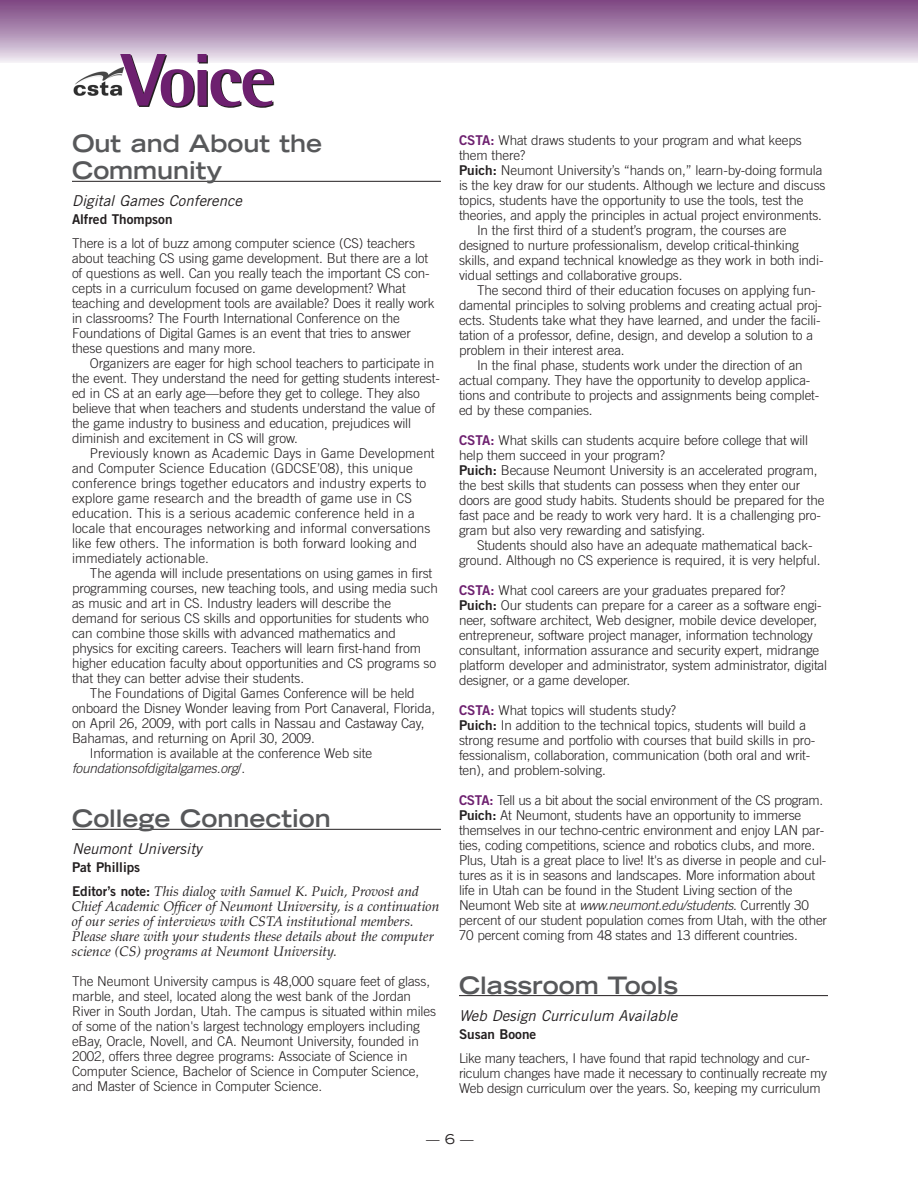
<style>
.page{position:relative;width:918px;height:1188px;background:#fff}
.page>*{position:absolute;margin:0;border:0;box-sizing:border-box;transform-origin:0 0}
.t1{font:800 74.85px "Rotis Semi Sans";letter-spacing:-.055em;color:#6d206f}
.t2{font:700 expanded 24px/27px "Trade Gothic LH";color:#57585a}
.t3{font:italic 15px "Trade Gothic";color:#231f20}
.t4{font:italic 13.8px/15px "Palatino";color:#231f20}
.t5{font:300 13.5px/15px "Trade Gothic";letter-spacing:-.01em;color:#231f20}
.t6{font:13.5px "Trade Gothic Bold Two";color:#231f20}
.t7{font:italic 300 13.5px "Trade Gothic";color:#231f20}
.t8{font:expanded 13.5px "Trade Gothic LH";color:#231f20}
.s1{font-style:normal}
.s2{font-family:"Trade Gothic Bold Two";font-style:normal;font-size:13.5px}
.s3{font-family:"Trade Gothic Bold Two";font-weight:400;color:#6d206f}
.s4{font-family:"Trade Gothic Bold Two";font-weight:400}
.s5{font-style:italic}
</style>
<div class="page">
<hr style="left:72px;top:181px;width:369px;height:1px;background:#231f20">
<hr style="left:72px;top:829px;width:369px;height:1px;background:#231f20">
<hr style="left:459px;top:995px;width:369px;height:1px;background:#231f20">
<div style="left:0;top:0;width:918px;height:63px;background:linear-gradient(to bottom,#783f7d,#ece7f0)"></div>
<img style="left:74px;top:68px;width:50px;height:28px">
<h1 class="t1" style="left:121px;top:54px;width:156px">Voice</h1>
<h2 class="t2" style="left:72px;top:132px;width:252px">Out and About the<br>Community</h2>
<p class="t3" style="left:72px;top:196px;width:175px">Digital Games Conference</p>
<p class="t6" style="left:72px;top:215px;width:102px">Alfred Thompson</p>
<p class="t5" style="left:72px;top:237px;width:364px">There is a lot of buzz among computer science (CS) teachers about teaching CS using game development. But there are a lot of questions as well. Can you really teach the important CS con&shy;cepts in a curriculum focused on game development? What teaching and development tools are available? Does it really work in classrooms? The Fourth International Conference on the Foundations of Digital Games is an event that tries to answer these questions and many more.</p>
<p class="t5" style="left:72px;top:357px;width:369px;text-indent:18px">Organizers are eager for high school teachers to participate in the event. They understand the need for getting students interest&shy;ed in CS at an early age—before they get to college. They also believe that when teachers and students understand the value of the game industry to business and education, prejudices will diminish and excitement in CS will grow.</p>
<p class="t5" style="left:72px;top:447px;width:364px;text-indent:18px">Previously known as Academic Days in Game Development and Computer Science Education (GDCSE’08), this unique conference brings together educators and industry experts to explore game research and the breadth of game use in CS education. This is a serious academic conference held in a locale that encourages networking and informal conversations like few others. The information is both forward looking and immediately actionable.</p>
<p class="t5" style="left:90px;top:567px;width:344px">The agenda will include presentations on using games in first</p>
<p class="t5" style="left:72px;top:582px;width:367px">programming courses, new teaching tools, and using media such</p>
<p class="t5" style="left:72px;top:597px;width:321px">as music and art in CS. Industry leaders will describe the</p>
<p class="t5" style="left:72px;top:612px;width:359px">demand for serious CS skills and opportunities for students who</p>
<p class="t5" style="left:72px;top:627px;width:325px">can combine those skills with advanced mathematics and</p>
<p class="t5" style="left:72px;top:642px;width:351px">physics for exciting careers. Teachers will learn first-hand from</p>
<p class="t5" style="left:72px;top:657px;width:366px">higher education faculty about opportunities and CS programs so</p>
<p class="t5" style="left:72px;top:672px;width:234px">that they can better advise their students.</p>
<p class="t5" style="left:90px;top:687px;width:326px">The Foundations of Digital Games Conference will be held</p>
<p class="t5" style="left:72px;top:702px;width:365px">onboard the Disney Wonder leaving from Port Canaveral, Florida,</p>
<p class="t5" style="left:72px;top:717px;width:354px">on April 26, 2009, with port calls in Nassau and Castaway Cay,</p>
<p class="t5" style="left:72px;top:732px;width:245px">Bahamas, and returning on April 30, 2009.</p>
<p class="t5" style="left:90px;top:747px;width:284px">Information is available at the conference Web site</p>
<p class="t7" style="left:72px;top:764px;width:175px">foundationsofdigitalgames.org<span class="s1">/ .</span></p>
<h2 class="t2" style="left:72px;top:807px;width:260px">College Connection</h2>
<p class="t3" style="left:72px;top:844px;width:135px">Neumont University</p>
<p class="t6" style="left:72px;top:863px;width:70px">Pat Phillips</p>
<p class="t4" style="left:72px;top:886px;width:369px"><span class="s2">Editor’s note:</span> This dialog with Samuel K. Puich, Provost and Chief Academic Officer of Neumont University, is a continuation of our series of interviews with CSTA institutional members.<br>Please share with your students these details about the computer science (CS) programs at Neumont University.</p>
<p class="t5" style="left:72px;top:975px;width:366px">The Neumont University campus is 48,000 square feet of glass, marble, and steel, located along the west bank of the Jordan River in South Jordan, Utah. The campus is situated within miles of some of the nation's largest technology employers including eBay, Oracle, Novell, and CA. Neumont University, founded in 2002, offers three degree programs: Associate of Science in Computer Science, Bachelor of Science in Computer Science, and Master of Science in Computer Science.</p>
<p class="t5" style="left:459px;top:134px;width:344px"><span class="s3">CSTA:</span> What draws students to your program and what keeps</p>
<p class="t5" style="left:459px;top:149px;width:68px">them there?</p>
<p class="t5" style="left:459px;top:164px;width:365px"><span class="s4">Puich:</span> Neumont University’s “hands on,” learn-by-doing formula</p>
<p class="t5" style="left:459px;top:179px;width:368px">is the key draw for our students. Although we lecture and discuss</p>
<p class="t5" style="left:459px;top:194px;width:346px">topics, students have the opportunity to use the tools, test the</p>
<p class="t5" style="left:459px;top:209px;width:364px">theories, and apply the principles in actual project environments.</p>
<p class="t5" style="left:477px;top:224px;width:311px">In the first third of a student’s program, the courses are</p>
<p class="t5" style="left:459px;top:239px;width:341px">designed to nurture professionalism, develop critical-thinking</p>
<p class="t5" style="left:459px;top:254px;width:366px">skills, and expand technical knowledge as they work in both indi-</p>
<p class="t5" style="left:459px;top:269px;width:225px">vidual settings and collaborative groups.</p>
<p class="t5" style="left:477px;top:284px;width:340px">The second third of their education focuses on applying fun-</p>
<p class="t5" style="left:459px;top:299px;width:365px">damental principles to solving problems and creating actual proj-</p>
<p class="t5" style="left:459px;top:314px;width:363px">ects. Students take what they have learned, and under the facili-</p>
<p class="t5" style="left:459px;top:329px;width:356px">tation of a professor, define, design, and develop a solution to a</p>
<p class="t5" style="left:459px;top:344px;width:167px">problem in their interest area.</p>
<p class="t5" style="left:477px;top:359px;width:327px">In the final phase, students work under the direction of an</p>
<p class="t5" style="left:459px;top:374px;width:353px">actual company. They have the opportunity to develop applica-</p>
<p class="t5" style="left:459px;top:389px;width:362px">tions and contribute to projects and assignments being complet-</p>
<p class="t5" style="left:459px;top:404px;width:135px">ed by these companies.</p>
<p class="t5" style="left:459px;top:434px;width:367px"><span class="s3">CSTA:</span> What skills can students acquire before college that will help them succeed in your program?<br><span class="s4">Puich:</span> Because Neumont University is an accelerated program, the best skills that students can possess when they enter our doors are good study habits. Students should be prepared for the fast pace and be ready to work very hard. It is a challenging pro&shy;gram but also very rewarding and satisfying.</p>
<p class="t5" style="left:459px;top:539px;width:363px;text-indent:18px">Students should also have an adequate mathematical back&shy;ground. Although no CS experience is required, it is very helpful.</p>
<p class="t5" style="left:459px;top:584px;width:370px"><span class="s3">CSTA:</span> What cool careers are your graduates prepared for?<br><span class="s4">Puich:</span> Our students can prepare for a career as a software engi&shy;neer, software architect, Web designer, mobile device developer, entrepreneur, software project manager, information technology consultant, information assurance and security expert, midrange platform developer and administrator, system administrator, digital designer, or a game developer.</p>
<p class="t5" style="left:459px;top:704px;width:358px"><span class="s3">CSTA:</span> What topics will students study?<br><span class="s4">Puich:</span> In addition to the technical topics, students will build a strong resume and portfolio with courses that build skills in pro&shy;fessionalism, collaboration, communication (both oral and writ&shy;ten), and problem-solving.</p>
<p class="t5" style="left:459px;top:794px;width:370px"><span class="s3">CSTA:</span> Tell us a bit about the social environment of the CS program.<br><span class="s4">Puich:</span> At Neumont, students have an opportunity to immerse themselves in our techno-centric environment and enjoy LAN par&shy;ties, coding competitions, science and robotics clubs, and more.<br>Plus, Utah is a great place to live! It's as diverse in people and cul&shy;tures as it is in seasons and landscapes. More information about life in Utah can be found in the Student Living section of the<br>N e u m o n t We b s i te a t <span class="s5">www.neumont.edu/students</span>. C u r re n t l y 3 0 percent of our student population comes from Utah, with the other 70 percent coming from 48 states and 13 different countries.</p>
<h2 class="t2" style="left:459px;top:974px;width:221px">Classroom Tools</h2>
<p class="t3" style="left:459px;top:1010px;width:223px">Web Design Curriculum Available</p>
<p class="t6" style="left:459px;top:1029px;width:79px">Susan Boone</p>
<p class="t5" style="left:459px;top:1052px;width:370px">Like many teachers, I have found that rapid technology and cur&shy;riculum changes have made it necessary to continually recreate my<br>Web design curriculum over the years. So, keeping my curriculum</p>
<p class="t8" style="left:426px;top:1134px;width:49px">— 6 —</p>
</div>
